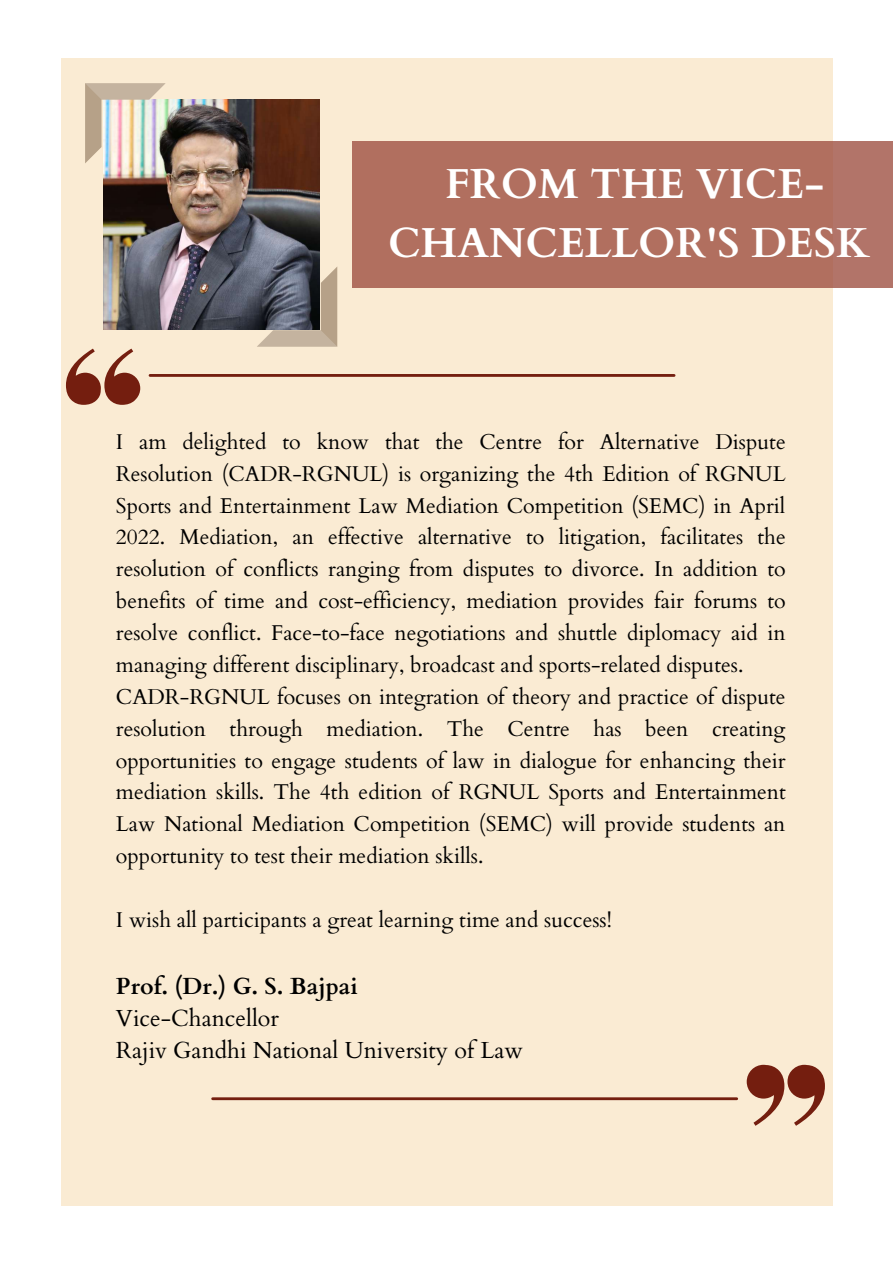
<style>
.page{position:relative;width:893px;height:1263px;background:#fff}
.page>*{position:absolute;margin:0;border:0;box-sizing:border-box;transform-origin:0 0}
.t1{font:700 42px/58.3px "Cardo";color:#fff;text-align:center}
.t2{font:23.25px/32.1px "Cardo";color:#000}
.t3{font:700 23.25px "Cardo";color:#000}
.t4{font:21.45px/31.9px "Cardo";color:#000}
</style>
<div class="page">
<div style="left:61px;top:58px;width:771px;height:1147px;background:#faebd3"></div>
<svg style="left:66px;top:349px;width:74px;height:56px"></svg>
<hr style="left:150px;top:374px;width:524px;height:3px;background:#741e0f">
<div style="left:352px;top:141px;width:541px;height:147px;background:#b16f5f"></div>
<hr style="left:213px;top:1097px;width:523px;height:3px;background:#741e0f">
<svg style="left:746px;top:1065px;width:79px;height:61px"></svg>
<img style="left:103px;top:100px;width:216px;height:229px">
<svg style="left:85px;top:83px;width:81px;height:80px"></svg>
<svg style="left:257px;top:266px;width:80px;height:81px;background:#797676"></svg>
<h1 class="t1" style="left:388px;top:156px;width:483px">FROM THE VICE-<br>CHANCELLOR'S DESK</h1>
<p class="t4" style="left:116px;top:426px;width:671px">I am delighted to know that the Centre for Alternative Dispute Resolution (CADR-RGNUL) is organizing the 4th Edition of RGNUL Sports and Entertainment Law Mediation Competition (SEMC) in April 2022. Mediation, an effective alternative to litigation, facilitates the resolution of conflicts ranging from disputes to divorce. In addition to benefits of time and cost-efficiency, mediation provides fair forums to resolve conflict. Face-to-face negotiations and shuttle diplomacy aid in managing different disciplinary, broadcast and sports-related disputes.<br>CADR-RGNUL focuses on integration of theory and practice of dispute resolution through mediation. The Centre has been creating opportunities to engage students of law in dialogue for enhancing their mediation skills. The 4th edition of RGNUL Sports and Entertainment Law National Mediation Competition (SEMC) will provide students an opportunity to test their mediation skills.</p>
<p class="t4" style="left:116px;top:904px;width:497px">I wish all participants a great learning time and success!</p>
<p class="t3" style="left:116px;top:971px;width:243px">Prof. (Dr.) G. S. Bajpai</p>
<p class="t2" style="left:116px;top:1002px;width:409px">Vice-Chancellor<br>Rajiv Gandhi National University of Law</p>
</div>
